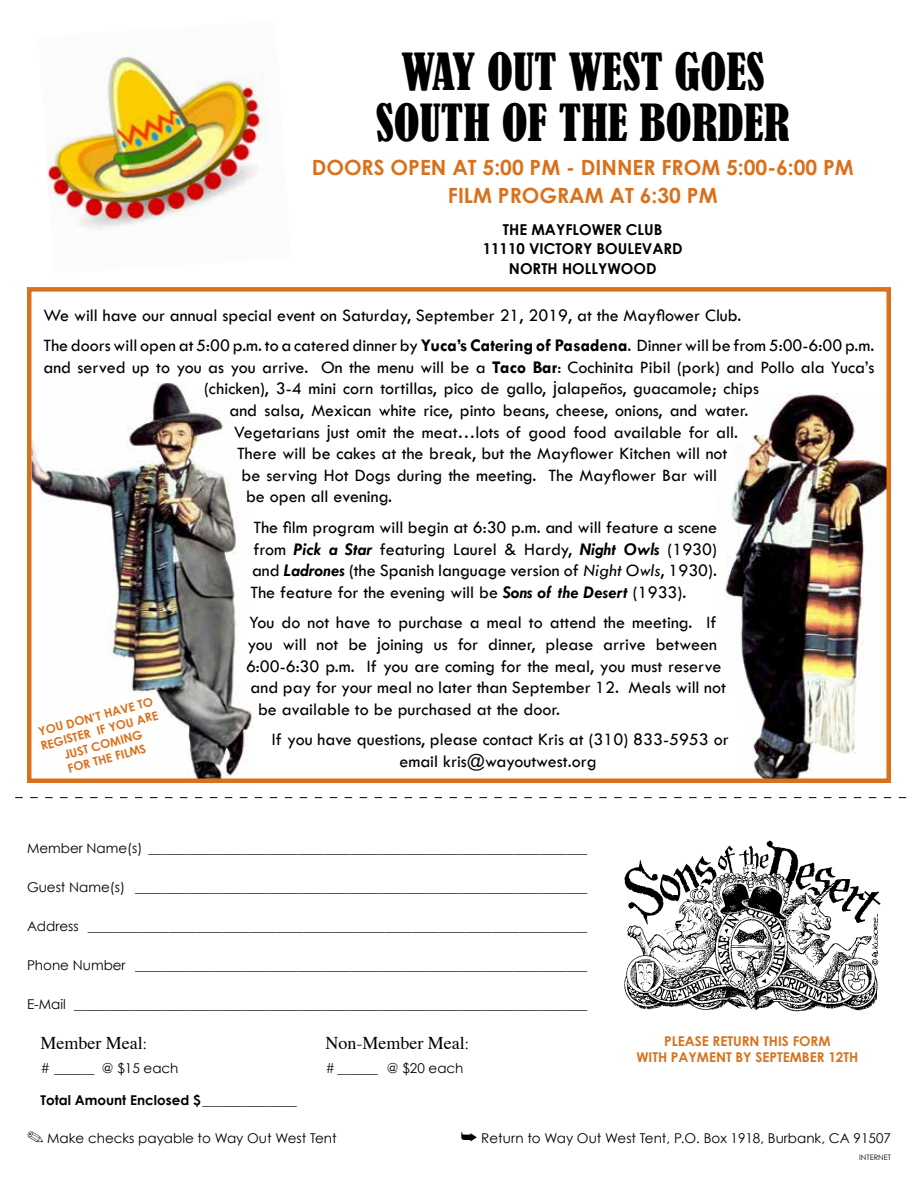
<style>
.page{position:relative;width:918px;height:1188px;background:#fff}
.page>*{position:absolute;margin:0;border:0;box-sizing:border-box;transform-origin:0 0}
.t1{font:condensed 48px/51px "Bernard";color:#000;text-align:center}
.t2{font:700 21px/28.5px "Century Gothic";color:#d9711c;text-align:center}
.t3{font:18px/21.6px "Tw Cen";color:#000}
.t4{font:18px "Times";color:#000}
.t5{font:700 15px/19.5px "Century Gothic";color:#000;text-align:center}
.t6{font:13.5px "Century Gothic";color:#000}
.t7{font:700 13.5px/16.2px "Century Gothic";color:#d9711c;text-align:center}
.t8{font:700 13.5px "Century Gothic";color:#000}
.t9{font:700 12px/14.4px "Century Gothic";color:#d9711c;text-align:center}
.t10{font:7.5px "Century Gothic";color:#000}
.s1{font-weight:700}
.s2{font-family:"Helvetica"}
.s3{font-weight:700;font-style:italic}
.s4{font-style:italic}
.s5{font-family:"Century Gothic";font-size:13.5px}
</style>
<div class="page">
<img style="left:32px;top:383px;width:221px;height:401px">
<img style="left:725px;top:393px;width:161px;height:385px">
<div style="left:27px;top:287px;width:864px;height:496px;border:4px solid #d9711c"></div>
<svg style="left:15px;top:797px;width:891px;height:1px"></svg>
<img style="left:624px;top:840px;width:257px;height:172px">
<img style="left:46px;top:51px;width:222px;height:178px">
<h1 class="t1" style="left:376px;top:46px;width:415px">WAY OUT WEST GOES<br>SOUTH OF THE BORDER</h1>
<p class="t2" style="left:312px;top:152px;width:544px">DOORS OPEN AT 5:00 PM - DINNER FROM 5:00-6:00 PM<br>FILM PROGRAM AT 6:30 PM</p>
<p class="t5" style="left:483px;top:219px;width:201px">THE MAYFLOWER CLUB<br>11110 VICTORY BOULEVARD<br>NORTH HOLLYWOOD</p>
<p class="t3" style="left:44px;top:299px;width:832px;line-height:30.6px">We will have our annual special event on Saturday, September 21, 2019, at the Mayflower Club.<br>The doors will open at 5:00 p.m. to a catered dinner by <span class="s1">Yuca’s Catering of Pasadena</span>. Dinner will be from 5:00-6:00 p.m.</p>
<p class="t3" style="left:44px;top:356px;width:833px">and served up to you as you arrive. On the menu will be a <span class="s1">Taco Bar</span>: Cochinita Pibil (pork) and Pollo ala Yuca’s</p>
<p class="t3" style="left:204px;top:378px;width:557px">(chicken), 3-4 mini corn tortillas, pico de gallo, <span class="s2">j</span>alapeños, guacamole; chips</p>
<p class="t3" style="left:230px;top:399px;width:521px">and salsa, Mexican white rice, pinto beans, cheese, onions, and water.</p>
<p class="t3" style="left:234px;top:421px;width:505px">Vegetarians <span class="s2">j</span>ust omit the meat…lots of good food available for all.</p>
<p class="t3" style="left:237px;top:443px;width:492px">There will be cakes at the break, but the Mayflower Kitchen will not</p>
<p class="t3" style="left:242px;top:464px;width:477px">be serving Hot Dogs during the meeting. The Mayflower Bar will</p>
<p class="t3" style="left:246px;top:486px;width:148px">be open all evening.</p>
<p class="t3" style="left:251px;top:516px;width:468px;text-align:justify">The film program will begin at 6:30 p.m. and will feature a scene from <span class="s3">Pick a Star</span> featuring Laurel &amp; Hardy, <span class="s3">Night Owls</span> (1930) and <span class="s3">Ladrones</span> (the Spanish language version of <span class="s4">Night Owls</span>, 1930).<br>The feature for the evening will be <span class="s3">Sons of the Desert</span> (1933).</p>
<p class="t3" style="left:249px;top:612px;width:469px">You do not have to purchase a meal to attend the meeting. If</p>
<p class="t3" style="left:248px;top:633px;width:471px">you will not be <span class="s2">j</span>oining us for dinner, please arrive between</p>
<p class="t3" style="left:246px;top:655px;width:477px">6:00-6:30 p.m. If you are coming for the meal, you must reserve</p>
<p class="t3" style="left:251px;top:677px;width:477px">and pay for your meal no later than September 12. Meals will not</p>
<p class="t3" style="left:258px;top:698px;width:303px">be available to be purchased at the door.</p>
<p class="t3" style="left:272px;top:729px;width:458px;text-align:center">If you have questions, please contact Kris at (310) 833-5953 or email kris@wayoutwest.org</p>
<p class="t9" style="left:35px;top:725px;width:122px;rotate:-15deg">YOU DON’T HAVE TO<br>REGISTER IF YOU ARE<br>JUST COMING<br>FOR THE FILMS</p>
<p class="t6" style="left:27px;top:840px;width:562px">Member Name(s) _________________________________________________________________</p>
<p class="t6" style="left:27px;top:879px;width:562px">Guest Name(s) ___________________________________________________________________</p>
<p class="t6" style="left:27px;top:918px;width:562px">Address __________________________________________________________________________</p>
<p class="t6" style="left:27px;top:957px;width:562px">Phone Number ___________________________________________________________________</p>
<p class="t6" style="left:27px;top:996px;width:562px">E-Mail ____________________________________________________________________________</p>
<p class="t4" style="left:40px;top:1026px;width:108px">Member Meal<span class="s5">:</span></p>
<p class="t4" style="left:326px;top:1026px;width:145px">Non-Member Meal<span class="s5">:</span></p>
<p class="t6" style="left:41px;top:1060px;width:140px"># ______ @ $15 each</p>
<p class="t6" style="left:326px;top:1060px;width:140px"># ______ @ $20 each</p>
<p class="t8" style="left:41px;top:1092px;width:258px">Total Amount Enclosed $ ______________</p>
<p class="t6" style="left:47px;top:1130px;width:291px">Make checks payable to Way Out West Tent</p>
<p class="t6" style="left:481px;top:1130px;width:411px">Return to Way Out West Tent, P.O. Box 1918, Burbank, CA 91507</p>
<p class="t10" style="left:859px;top:1152px;width:33px">INTERNET</p>
<p class="t7" style="left:636px;top:1033px;width:223px">PLEASE RETURN THIS FORM<br>WITH PAYMENT BY SEPTEMBER 12TH</p>
</div>
